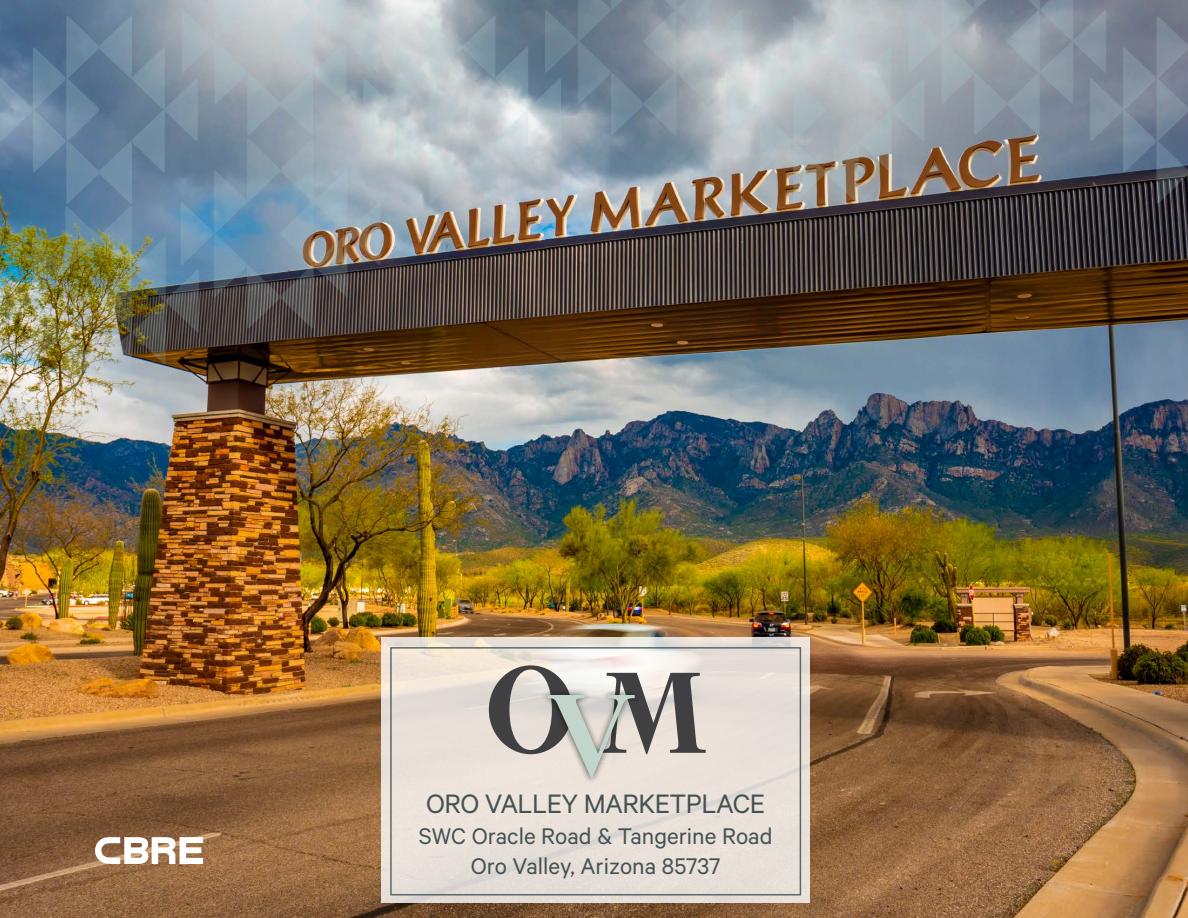
<style>
.page{position:relative;width:1188px;height:918px;background:#fff}
.page>*{position:absolute;margin:0;border:0;box-sizing:border-box;transform-origin:0 0}
.t1{font:600 141.9px "Financier Display";color:#404042;scale:.96 1}
.t2{font:30px "Calibre";letter-spacing:-.02em;color:#435254}
.t3{font:25.5px/30.6px "Calibre";color:#435254;text-align:center}
.s1{font-size:132px}
</style>
<div class="page">
<img style="left:0;top:396px;width:1188px;height:522px">
<svg style="left:381px;top:637px;width:429px;height:266px;background:#e9e1d9"></svg>
<div style="left:390px;top:647px;width:411px;height:249px;border:2px solid #435254"></div>
<svg style="left:95px;top:837px;width:108px;height:27px"></svg>
<div style="left:541px;top:688px;width:100px;height:97px;background:#000;opacity:.67"></div>
<img style="left:0;top:0;width:1188px;height:396px">
<h1 class="t1" style="left:485px;top:615px;width:232px">O<sub>V</sub><span class="s1">M</span></h1>
<p class="t2" style="left:426px;top:786px;width:340px">ORO VALLEY MARKETPLACE</p>
<p class="t3" style="left:419px;top:820px;width:355px">SWC Oracle Road &amp; Tangerine Road<br>Oro Valley, Arizona 85737</p>
</div>
